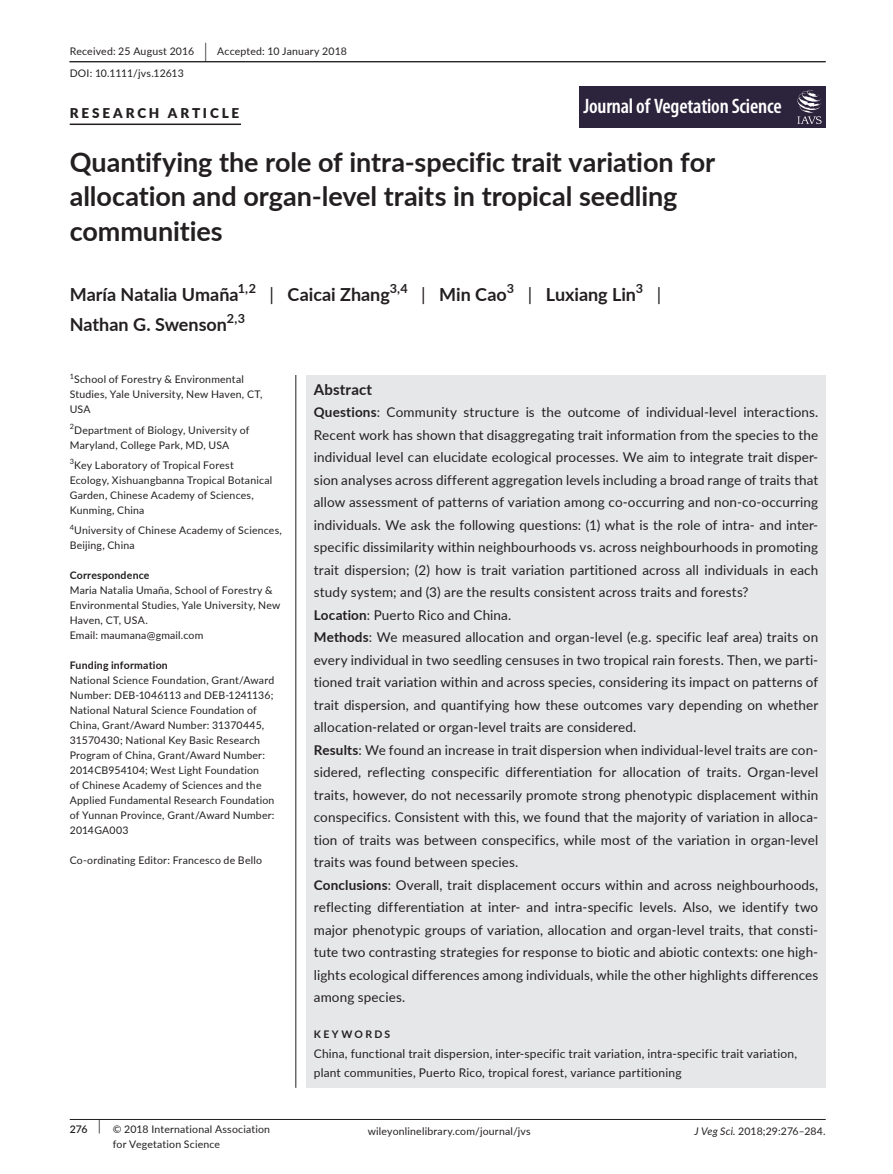
<style>
.page{position:relative;width:893px;height:1174px;background:#fff}
.page>*{position:absolute;margin:0;border:0;box-sizing:border-box;transform-origin:0 0}
.t1{font:700 27px/34.5px "Lato";color:#231f20}
.t2{font:600 condensed 21px "Myriad Pro";letter-spacing:-.01em;color:#fff}
.t3{font:700 18px "Lato";color:#231f20}
.t4{font:18px "Lato";color:#231f20}
.t5{font:700 15px "Lato";letter-spacing:.015em;color:#231f20}
.t6{font:13.5px/22.5px "Lato";letter-spacing:.01em;color:#231f20}
.t7{font:900 13.5px "Lato";letter-spacing:.21em;color:#231f20}
.t8{font:700 12.6px "Lato";color:#231f20}
.t9{font:12px/19.5px "Lato";letter-spacing:.015em;color:#231f20}
.t10{font:10.5px/15px "Lato";letter-spacing:.02em;color:#231f20}
.t11{font:700 10.5px "Lato";letter-spacing:.02em;color:#231f20}
.t12{font:700 10.5px "Lato";letter-spacing:.22em;color:#231f20}
.t13{font:600 10.5px "Lato";color:#231f20}
.t14{font:7.35px "Lato";color:#231f20}
.s1{font-size:19.65px}
.s2{font-weight:400}
.s3{font-weight:700}
.s4{font-style:italic}
</style>
<div class="page">
<hr style="left:70px;top:1119px;width:756px;height:1px;background:#231f20">
<div style="left:579px;top:86px;width:247px;height:42px;background:#2c233c"></div>
<svg style="left:797px;top:90px;width:24px;height:34px"></svg>
<hr style="left:69px;top:61px;width:756px;height:1px;background:#231f20">
<hr style="left:70px;top:61px;width:756px;height:1px;background:#231f20">
<hr style="left:70px;top:123px;width:171px;height:2px;background:#231f20">
<div style="left:306px;top:375px;width:520px;height:712px;background:#e6e7e9"></div>
<hr style="left:295px;top:375px;width:1px;height:712px;background:#231f20">
<p class="t10" style="left:70px;top:40px;width:279px;line-height:21.8px">Received: 25 August 2016 <span class="s1">|</span> Accepted: 10 January 2018<br>DOI: 10.1111/jvs.12613</p>
<p class="t7" style="left:70px;top:102px;width:171px">RESEARCH ARTICLE</p>
<h1 class="t1" style="left:70px;top:143px;width:647px">Quantifying the role of intra-specific trait variation for allocation and organ-level traits in tropical seedling communities</h1>
<h2 class="t2" style="left:583px;top:95px;width:200px">Journal of Vegetation Science</h2>
<h3 class="t3" style="left:70px;top:282px;width:170px">María Natalia Umaña</h3>
<p class="t8" style="left:238px;top:279px;width:20px">1,2</p>
<h3 class="t3" style="left:270px;top:282px;width:122px"><span class="s2">|</span> Caicai Zhang</h3>
<p class="t8" style="left:390px;top:279px;width:19px">3,4</p>
<h3 class="t3" style="left:421px;top:282px;width:87px"><span class="s2">|</span> Min Cao</h3>
<p class="t8" style="left:507px;top:279px;width:9px">3</p>
<h3 class="t3" style="left:528px;top:282px;width:110px"><span class="s2">|</span> Luxiang Lin</h3>
<p class="t8" style="left:636px;top:279px;width:9px">3</p>
<h3 class="t4" style="left:657px;top:282px;width:6px">|</h3>
<h3 class="t3" style="left:70px;top:312px;width:159px">Nathan G. Swenson</h3>
<p class="t8" style="left:227px;top:309px;width:20px">2,3</p>
<p class="t14" style="left:70px;top:371px;width:6px">1</p>
<p class="t10" style="left:70px;top:372px;width:194px;text-indent:4px">School of Forestry &amp; Environmental<br>Studies, Yale University, New Haven, CT,<br>USA</p>
<p class="t10" style="left:70px;top:422px;width:181px"><sup>2</sup>Department of Biology, University of<br>Maryland, College Park, MD, USA</p>
<p class="t10" style="left:70px;top:457px;width:204px"><sup>3</sup>Key Laboratory of Tropical Forest Ecology, Xishuangbanna Tropical Botanical Garden, Chinese Academy of Sciences, Kunming, China</p>
<p class="t10" style="left:70px;top:522px;width:214px"><sup>4</sup>University of Chinese Academy of Sciences,<br>Beijing, China</p>
<p class="t11" style="left:70px;top:568px;width:81px">Correspondence</p>
<p class="t10" style="left:70px;top:582px;width:212px">Maria Natalia Umaña, School of Forestry &amp;<br>Environmental Studies, Yale University, New<br>Haven, CT, USA.<br>Email: maumana@gmail.com</p>
<p class="t11" style="left:70px;top:658px;width:100px">Funding information</p>
<p class="t10" style="left:70px;top:672px;width:206px">National Science Foundation, Grant/Award Number: DEB-1046113 and DEB-1241136; National Natural Science Foundation of China, Grant/Award Number: 31370445, 31570430; National Key Basic Research Program of China, Grant/Award Number:<br>2014CB954104; West Light Foundation<br>of Chinese Academy of Sciences and the Applied Fundamental Research Foundation of Yunnan Province, Grant/Award Number:<br>2014GA003</p>
<p class="t10" style="left:70px;top:852px;width:194px">Co-ordinating Editor: Francesco de Bello</p>
<p class="t5" style="left:314px;top:378px;width:60px">Abstract</p>
<p class="t6" style="left:314px;top:400px;width:506px"><span class="s3">Questions</span>: Community structure is the outcome of individual-level interactions.<br>Recent work has shown that disaggregating trait information from the species to the individual level can elucidate ecological processes. We aim to integrate trait disper&shy;sion analyses across different aggregation levels including a broad range of traits that allow assessment of patterns of variation among co-occurring and non-co-occurring individuals. We ask the following questions: (1) what is the role of intra- and inter&shy;specific dissimilarity within neighbourhoods vs. across neighbourhoods in promoting trait dispersion; (2) how is trait variation partitioned across all individuals in each study system; and (3) are the results consistent across traits and forests?<br><span class="s3">Location</span>: Puerto Rico and China.<br><span class="s3">Methods</span>: We measured allocation and organ-level (e.g. specific leaf area) traits on every individual in two seedling censuses in two tropical rain forests. Then, we parti&shy;tioned trait variation within and across species, considering its impact on patterns of trait dispersion, and quantifying how these outcomes vary depending on whether allocation-related or organ-level traits are considered.<br><span class="s3">Results</span>: We found an increase in trait dispersion when individual-level traits are con&shy;sidered, reflecting conspecific differentiation for allocation of traits. Organ-level traits, however, do not necessarily promote strong phenotypic displacement within conspecifics. Consistent with this, we found that the majority of variation in alloca&shy;tion of traits was between conspecifics, while most of the variation in organ-level traits was found between species.<br><span class="s3">Conclusions</span>: Overall, trait displacement occurs within and across neighbourhoods, reflecting differentiation at inter- and intra-specific levels. Also, we identify two major phenotypic groups of variation, allocation and organ-level traits, that consti&shy;tute two contrasting strategies for response to biotic and abiotic contexts: one high&shy;lights ecological differences among individuals, while the other highlights differences among species.</p>
<p class="t12" style="left:314px;top:1026px;width:78px">KEYWORDS</p>
<p class="t9" style="left:314px;top:1043px;width:485px">China, functional trait dispersion, inter-specific trait variation, intra-specific trait variation, plant communities, Puerto Rico, tropical forest, variance partitioning</p>
<p class="t13" style="left:70px;top:1121px;width:32px">276 <sup>|</sup></p>
<p class="t10" style="left:368px;top:1123px;width:165px">wileyonlinelibrary.com/journal/jvs</p>
<p class="t10" style="left:694px;top:1123px;width:133px"><span class="s4">J Veg Sci.</span> 2018;29:276–284.</p>
<p class="t10" style="left:113px;top:1121px;width:159px">© 2018 International Association for Vegetation Science</p>
</div>
